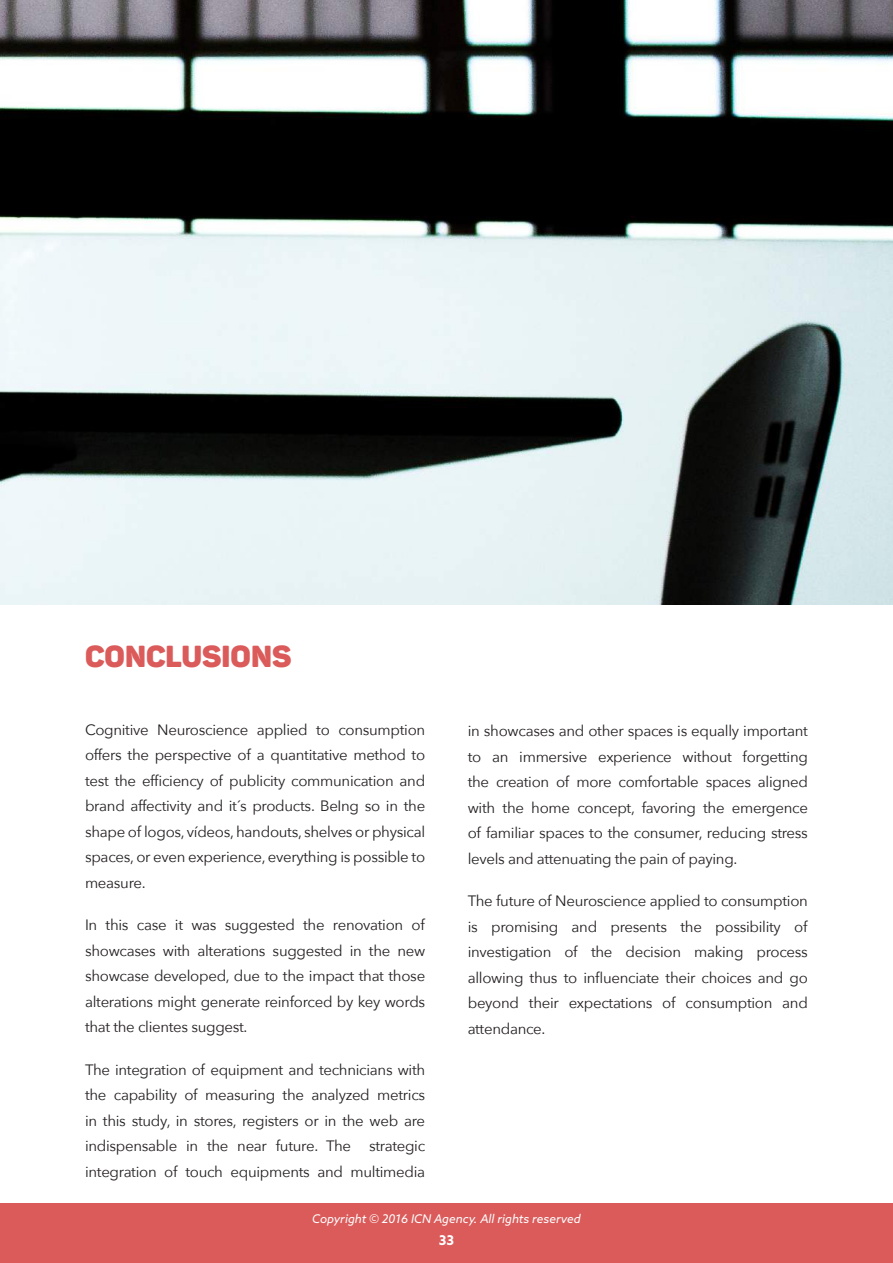
<style>
.page{position:relative;width:893px;height:1263px;background:#fff}
.page>*{position:absolute;margin:0;border:0;box-sizing:border-box;transform-origin:0 0}
.t1{font:30px "Panton Black Caps";color:#da5b5a}
.t2{font:15px/25.5px "Avenir Next";letter-spacing:-.02em;color:#231f20;text-align:justify}
.t3{font:700 13.5px "Azo Sans";color:#fff}
.t4{font:italic 12px "Azo Sans";color:#fff}
</style>
<div class="page">
<div style="left:0;top:1203px;width:893px;height:60px;background:#da5b5a"></div>
<img style="left:0;top:0;width:893px;height:605px">
<h1 class="t1" style="left:85px;top:637px;width:208px">CONCLUSIONS</h1>
<p class="t2" style="left:85px;top:716px;width:342px">Cognitive Neuroscience applied to consumption offers the perspective of a quantitative method to test the efficiency of publicity communication and brand affectivity and it´s products. BeIng so in the shape of logos, vídeos, handouts, shelves or physical spaces, or even experience, everything is possible to measure.</p>
<p class="t2" style="left:85px;top:911px;width:342px">In this case it was suggested the renovation of showcases with alterations suggested in the new showcase developed, due to the impact that those alterations might generate reinforced by key words that the clientes suggest.</p>
<p class="t2" style="left:85px;top:1056px;width:342px">The integration of equipment and technicians with the capability of measuring the analyzed metrics in this study, in stores, registers or in the web are indispensable in the near future. The strategic integration of touch equipments and multimedia</p>
<p class="t2" style="left:468px;top:717px;width:342px">in showcases and other spaces is equally important to an immersive experience without forgetting the creation of more comfortable spaces aligned with the home concept, favoring the emergence of familiar spaces to the consumer, reducing stress levels and attenuating the pain of paying.</p>
<p class="t2" style="left:468px;top:887px;width:342px">The future of Neuroscience applied to consumption is promising and presents the possibility of investigation of the decision making process allowing thus to influenciate their choices and go beyond their expectations of consumption and attendance.</p>
<p class="t4" style="left:312px;top:1211px;width:270px">Copyright © 2016 ICN Agency. All rights reserved</p>
<p class="t3" style="left:439px;top:1231px;width:17px">33</p>
</div>
